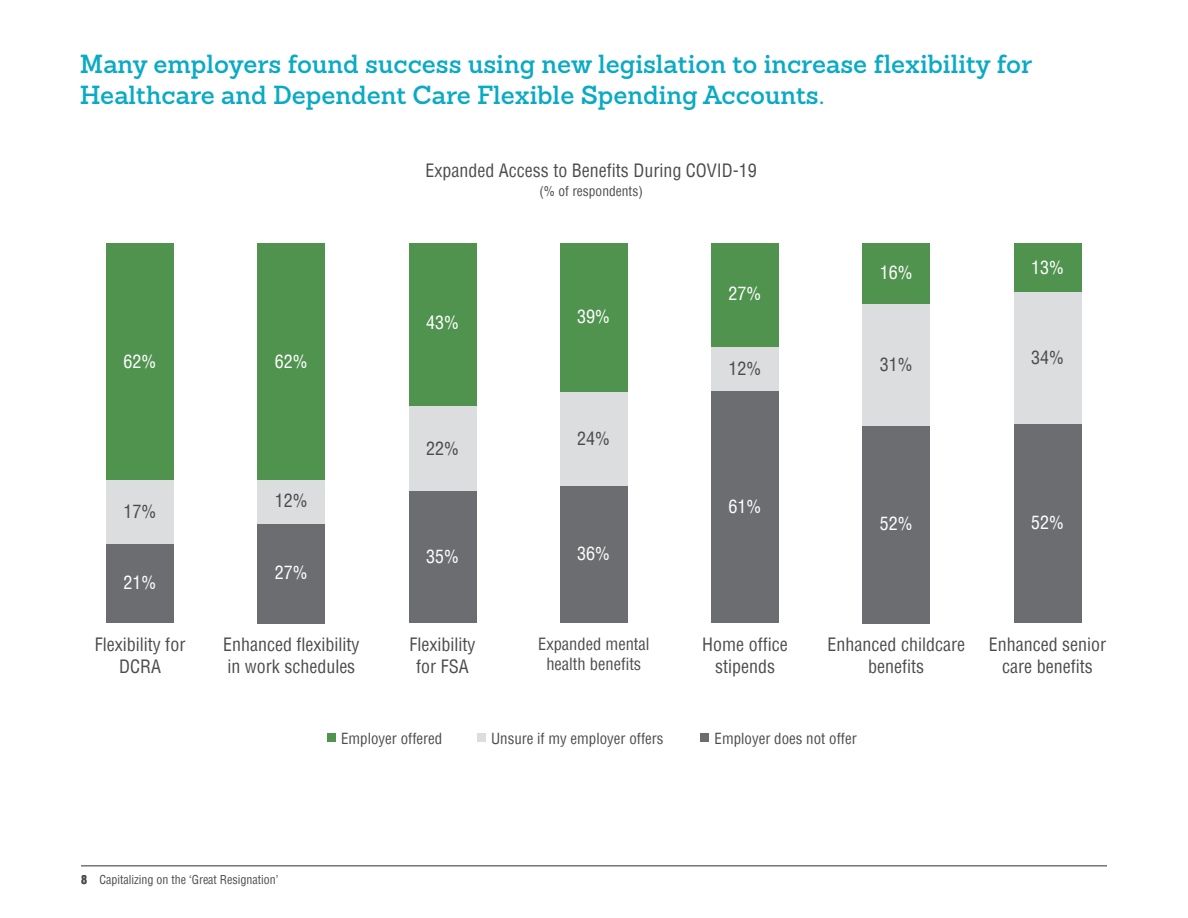
<style>
.page{position:relative;width:1188px;height:918px;background:#fff}
.page>*{position:absolute;margin:0;border:0;box-sizing:border-box;transform-origin:0 0}
.Main_title_subheader{font:600 25.5px/30.6px "Sanchez Slab";color:#0aaac5}
.Body_-_New{font:condensed 18px/21.6px "Helvetica";color:#4b4c4d;text-align:center}
.Body_-_New-2{font:condensed 18px "Helvetica";color:#fff}
.t1{font:condensed 16.5px "Helvetica";color:#4b4c4d}
.t2{font:condensed 15px "Helvetica";color:#4b4c4d}
.Body_-_New-3{font:condensed 13.5px "Helvetica";color:#4b4c4d}
.t3{font:condensed 12px "Helvetica";color:#4b4c4d}
.s1{font-weight:700}
</style>
<div class="page">
<hr style="left:81px;top:866px;width:1026px;height:1px;background:#6e6e70">
<div style="left:327px;top:734px;width:9px;height:8px;background:#50934f"></div>
<div style="left:477px;top:734px;width:9px;height:8px;background:#dcdddf"></div>
<div style="left:700px;top:734px;width:9px;height:8px;background:#6c6d70"></div>
<div style="left:107px;top:243px;width:67px;height:238px;background:#50934f"></div>
<div style="left:107px;top:480px;width:67px;height:66px;background:#dcdddf"></div>
<div style="left:107px;top:545px;width:67px;height:78px;background:#6c6d70"></div>
<div style="left:258px;top:243px;width:67px;height:238px;background:#50934f"></div>
<div style="left:258px;top:480px;width:67px;height:44px;background:#dcdddf"></div>
<div style="left:258px;top:524px;width:67px;height:99px;background:#6c6d70"></div>
<div style="left:409px;top:243px;width:67px;height:164px;background:#50934f"></div>
<div style="left:409px;top:407px;width:67px;height:85px;background:#dcdddf"></div>
<div style="left:409px;top:492px;width:67px;height:131px;background:#6c6d70"></div>
<div style="left:560px;top:243px;width:67px;height:149px;background:#50934f"></div>
<div style="left:560px;top:392px;width:67px;height:95px;background:#dcdddf"></div>
<div style="left:560px;top:487px;width:67px;height:136px;background:#6c6d70"></div>
<div style="left:712px;top:243px;width:67px;height:103px;background:#50934f"></div>
<div style="left:712px;top:347px;width:67px;height:44px;background:#dcdddf"></div>
<div style="left:712px;top:391px;width:67px;height:232px;background:#6c6d70"></div>
<div style="left:863px;top:243px;width:67px;height:62px;background:#50934f"></div>
<div style="left:863px;top:305px;width:67px;height:121px;background:#dcdddf"></div>
<div style="left:863px;top:426px;width:67px;height:197px;background:#6c6d70"></div>
<div style="left:1014px;top:243px;width:67px;height:50px;background:#50934f"></div>
<div style="left:1014px;top:292px;width:67px;height:133px;background:#dcdddf"></div>
<div style="left:1014px;top:425px;width:67px;height:198px;background:#6c6d70"></div>
<p class="Main_title_subheader" style="left:80px;top:48px;width:954px">Many employers found success using new legislation to increase flexibility for<br>Healthcare and Dependent Care Flexible Spending Accounts.</p>
<p class="Body_-_New" style="left:425px;top:159px;width:333px">Expanded Access to Benefits During COVID-19</p>
<p class="Body_-_New-3" style="left:539px;top:182px;width:105px">(% of respondents)</p>
<p class="Body_-_New-2" style="left:880px;top:261px;width:34px">16%</p>
<p class="Body_-_New-2" style="left:1031px;top:255px;width:34px">13%</p>
<p class="Body_-_New-2" style="left:729px;top:282px;width:34px">27%</p>
<p class="Body_-_New-2" style="left:426px;top:310px;width:34px">43%</p>
<p class="Body_-_New-2" style="left:577px;top:305px;width:34px">39%</p>
<p class="Body_-_New-2" style="left:124px;top:349px;width:34px">62%</p>
<p class="Body_-_New-2" style="left:275px;top:349px;width:34px">62%</p>
<p class="Body_-_New" style="left:729px;top:357px;width:34px">12%</p>
<p class="Body_-_New" style="left:880px;top:353px;width:34px">31%</p>
<p class="Body_-_New" style="left:1031px;top:346px;width:34px">34%</p>
<p class="Body_-_New" style="left:426px;top:437px;width:34px">22%</p>
<p class="Body_-_New" style="left:577px;top:427px;width:34px">24%</p>
<p class="Body_-_New" style="left:124px;top:501px;width:34px">17%</p>
<p class="Body_-_New" style="left:275px;top:490px;width:34px">12%</p>
<p class="Body_-_New-2" style="left:729px;top:494px;width:34px">61%</p>
<p class="Body_-_New-2" style="left:880px;top:512px;width:34px">52%</p>
<p class="Body_-_New-2" style="left:1031px;top:511px;width:34px">52%</p>
<p class="Body_-_New-2" style="left:426px;top:545px;width:34px">35%</p>
<p class="Body_-_New-2" style="left:577px;top:542px;width:34px">36%</p>
<p class="Body_-_New-2" style="left:124px;top:571px;width:34px">21%</p>
<p class="Body_-_New-2" style="left:275px;top:561px;width:34px">27%</p>
<p class="Body_-_New" style="left:95px;top:633px;width:92px">Flexibility for<br>DCRA</p>
<p class="Body_-_New" style="left:223px;top:633px;width:138px">Enhanced flexibility</p>
<p class="Body_-_New" style="left:227px;top:655px;width:129px">in work schedules</p>
<p class="Body_-_New" style="left:410px;top:633px;width:67px">Flexibility</p>
<p class="Body_-_New" style="left:416px;top:655px;width:54px">for FSA</p>
<p class="t1" style="left:538px;top:633px;width:113px">Expanded mental</p>
<p class="t1" style="left:546px;top:653px;width:96px">health benefits</p>
<p class="Body_-_New" style="left:702px;top:633px;width:87px">Home office</p>
<p class="Body_-_New" style="left:715px;top:655px;width:61px">stipends</p>
<p class="Body_-_New" style="left:828px;top:633px;width:139px">Enhanced childcare</p>
<p class="Body_-_New" style="left:868px;top:655px;width:57px">benefits</p>
<p class="Body_-_New" style="left:989px;top:633px;width:119px">Enhanced senior</p>
<p class="Body_-_New" style="left:1002px;top:655px;width:92px">care benefits</p>
<p class="t2" style="left:341px;top:728px;width:103px">Employer offered</p>
<p class="t2" style="left:491px;top:728px;width:174px">Unsure if my employer offers</p>
<p class="t2" style="left:715px;top:728px;width:144px">Employer does not offer</p>
<p class="t3" style="left:81px;top:872px;width:199px"><span class="s1">8</span> Capitalizing on the ‘Great Resignation’</p>
</div>
